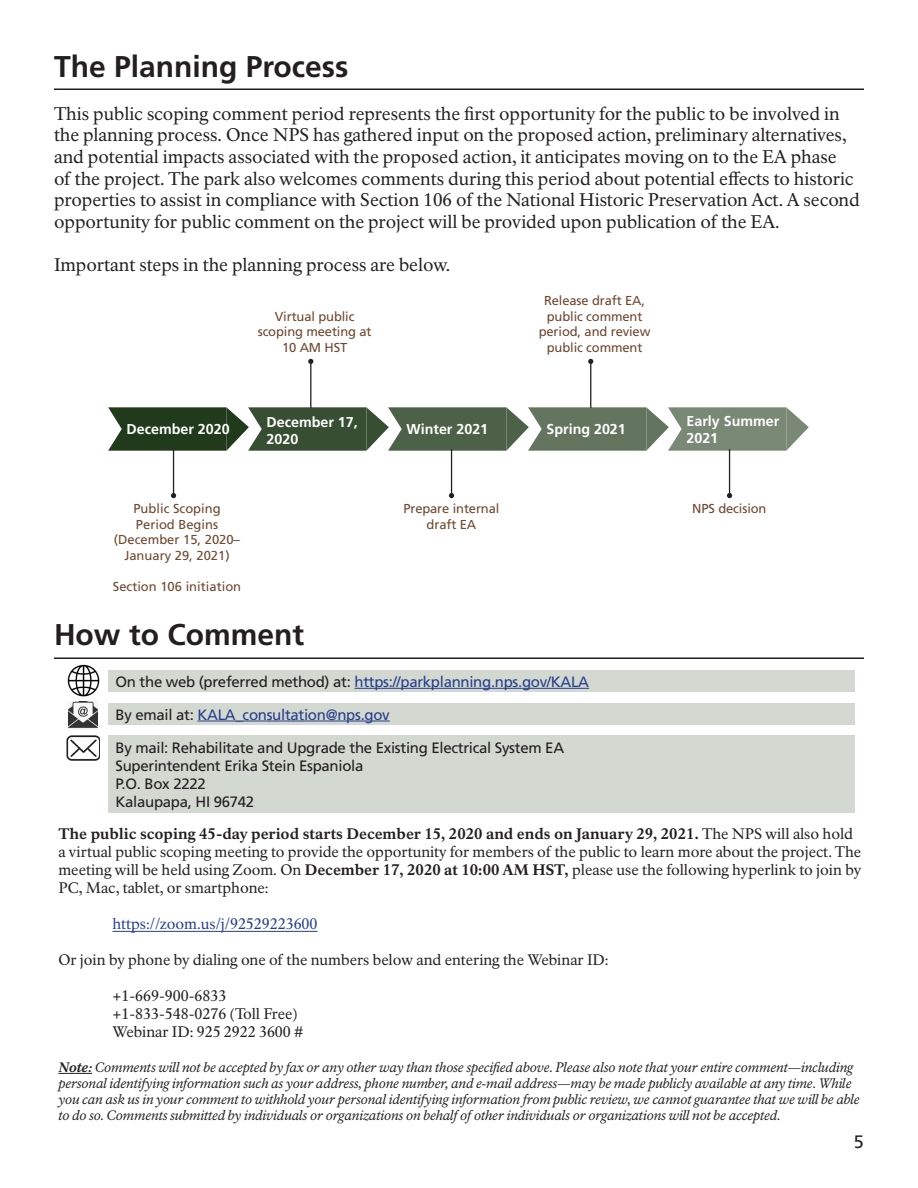
<style>
.page{position:relative;width:918px;height:1188px;background:#fff}
.page>*{position:absolute;margin:0;border:0;box-sizing:border-box;transform-origin:0 0}
.t1{font:700 30px "Frutiger LT Std";color:#231f20}
.t2{font:18px/21.6px "NPS Rawlinson OT";letter-spacing:-.005em;color:#231f20}
.t3{font:18px "Frutiger LT Std";color:#231f20}
.t4{font:15px/18px "NPS Rawlinson OT";color:#231f20}
.t5{font:15px/18px "Frutiger LT Std";letter-spacing:-.02em;color:#231f20}
.t6{font:15px/32.7px "Frutiger LT Std";letter-spacing:-.02em;color:#253f8e}
.t7{font:15px "NPS Rawlinson OT";color:#253f8e}
.t8{font:700 14.25px/17.1px "Frutiger LT Std";color:#fff}
.t9{font:italic 13.5px/16.2px "NPS Rawlinson OT";letter-spacing:-.01em;color:#231f20}
.t10{font:12.9px/15.6px "Frutiger LT Std";letter-spacing:-.01em;color:#6f4930;text-align:center}
.s1{color:#231f20}
.s2{font-weight:800}
</style>
<div class="page">
<hr style="left:54px;top:88px;width:810px;height:2px;background:#231f20">
<hr style="left:54px;top:657px;width:810px;height:2px;background:#231f20">
<div style="left:108px;top:670px;width:747px;height:22px;background:#d3d8d1"></div>
<hr style="left:355px;top:688px;width:234px;height:1px;background:#253f8e">
<div style="left:108px;top:703px;width:747px;height:22px;background:#d3d8d1"></div>
<hr style="left:197px;top:721px;width:193px;height:1px;background:#253f8e">
<div style="left:108px;top:736px;width:747px;height:77px;background:#d3d8d1"></div>
<img style="left:67px;top:664px;width:33px;height:33px">
<img style="left:68px;top:701px;width:30px;height:28px">
<img style="left:66px;top:735px;width:34px;height:26px">
<hr style="left:112px;top:931px;width:206px;height:1px;background:#253f8e">
<hr style="left:58px;top:1073px;width:34px;height:1px;background:#231f20">
<svg style="left:108px;top:407px;width:701px;height:44px;background:#667762"></svg>
<hr style="left:173px;top:449px;width:1px;height:47px;background:#231f20">
<svg style="left:171px;top:493px;width:5px;height:5px"></svg>
<hr style="left:451px;top:449px;width:1px;height:47px;background:#231f20">
<svg style="left:449px;top:493px;width:5px;height:5px"></svg>
<hr style="left:729px;top:449px;width:1px;height:47px;background:#231f20">
<svg style="left:727px;top:493px;width:5px;height:5px"></svg>
<hr style="left:310px;top:361px;width:1px;height:47px;background:#231f20">
<svg style="left:308px;top:359px;width:5px;height:5px"></svg>
<hr style="left:590px;top:361px;width:1px;height:47px;background:#231f20">
<svg style="left:588px;top:359px;width:5px;height:5px"></svg>
<h1 class="t1" style="left:54px;top:48px;width:296px">The Planning Process</h1>
<p class="t2" style="left:54px;top:103px;width:807px">This public scoping comment period represents the first opportunity for the public to be involved in the planning process. Once NPS has gathered input on the proposed action, preliminary alternatives, and potential impacts associated with the proposed action, it anticipates moving on to the EA phase<br>of the project. The park also welcomes comments during this period about potential effects to historic properties to assist in compliance with Section 106 of the National Historic Preservation Act. A second opportunity for public comment on the project will be provided upon publication of the EA.</p>
<p class="t2" style="left:54px;top:254px;width:398px">Important steps in the planning process are below.</p>
<p class="t10" style="left:258px;top:309px;width:115px">Virtual public scoping meeting at<br>10 AM HST</p>
<p class="t10" style="left:539px;top:293px;width:113px">Release draft EA, public comment period, and review public comment</p>
<p class="t8" style="left:127px;top:421px;width:105px">December 2020</p>
<p class="t8" style="left:267px;top:413px;width:93px">December 17,<br>2020</p>
<p class="t8" style="left:407px;top:421px;width:83px">Winter 2021</p>
<p class="t8" style="left:546px;top:421px;width:81px">Spring 2021</p>
<p class="t8" style="left:686px;top:412px;width:94px">Early Summer<br>2021</p>
<p class="t10" style="left:114px;top:501px;width:128px">Public Scoping<br>Period Begins (December 15, 2020–<br>January 29, 2021)</p>
<p class="t10" style="left:113px;top:579px;width:130px">Section 106 initiation</p>
<p class="t10" style="left:403px;top:501px;width:98px">Prepare internal draft EA</p>
<p class="t10" style="left:692px;top:501px;width:76px">NPS decision</p>
<h1 class="t1" style="left:54px;top:617px;width:252px">How to Comment</h1>
<p class="t6" style="left:116px;top:665px;width:475px"><span class="s1">On the web (preferred method) at:</span> https://parkplanning.nps.gov/KALA<br><span class="s1">By email at:</span> KALA_consultation@nps.gov</p>
<p class="t5" style="left:116px;top:739px;width:450px">By mail: Rehabilitate and Upgrade the Existing Electrical System EA Superintendent Erika Stein Espaniola<br>P.O. Box 2222<br>Kalaupapa, HI 96742</p>
<p class="t4" style="left:58px;top:825px;width:805px"><span class="s2">The public scoping 45-day period starts December 15, 2020 and ends on January 29, 2021.</span> The NPS will also hold a virtual public scoping meeting to provide the opportunity for members of the public to learn more about the project. The meeting will be held using Zoom. On <span class="s2">December 17, 2020 at 10:00 AM HST,</span> please use the following hyperlink to join by PC, Mac, tablet, or smartphone:</p>
<p class="t7" style="left:112px;top:915px;width:207px">https://zoom.us/j/92529223600</p>
<p class="t4" style="left:58px;top:951px;width:552px">Or join by phone by dialing one of the numbers below and entering the Webinar ID:</p>
<p class="t4" style="left:112px;top:987px;width:193px">+1-669-900-6833 +1-833-548-0276 (Toll Free)<br>Webinar ID: 925 2922 3600 #</p>
<p class="t9" style="left:58px;top:1059px;width:803px"><span class="s2">Note:</span> Comments will not be accepted by fax or any other way than those specified above. Please also note that your entire comment—including personal identifying information such as your address, phone number, and e-mail address—may be made publicly available at any time. While you can ask us in your comment to withhold your personal identifying information from public review, we cannot guarantee that we will be able to do so. Comments submitted by individuals or organizations on behalf of other individuals or organizations will not be accepted.</p>
<p class="t3" style="left:854px;top:1131px;width:12px">5</p>
</div>
